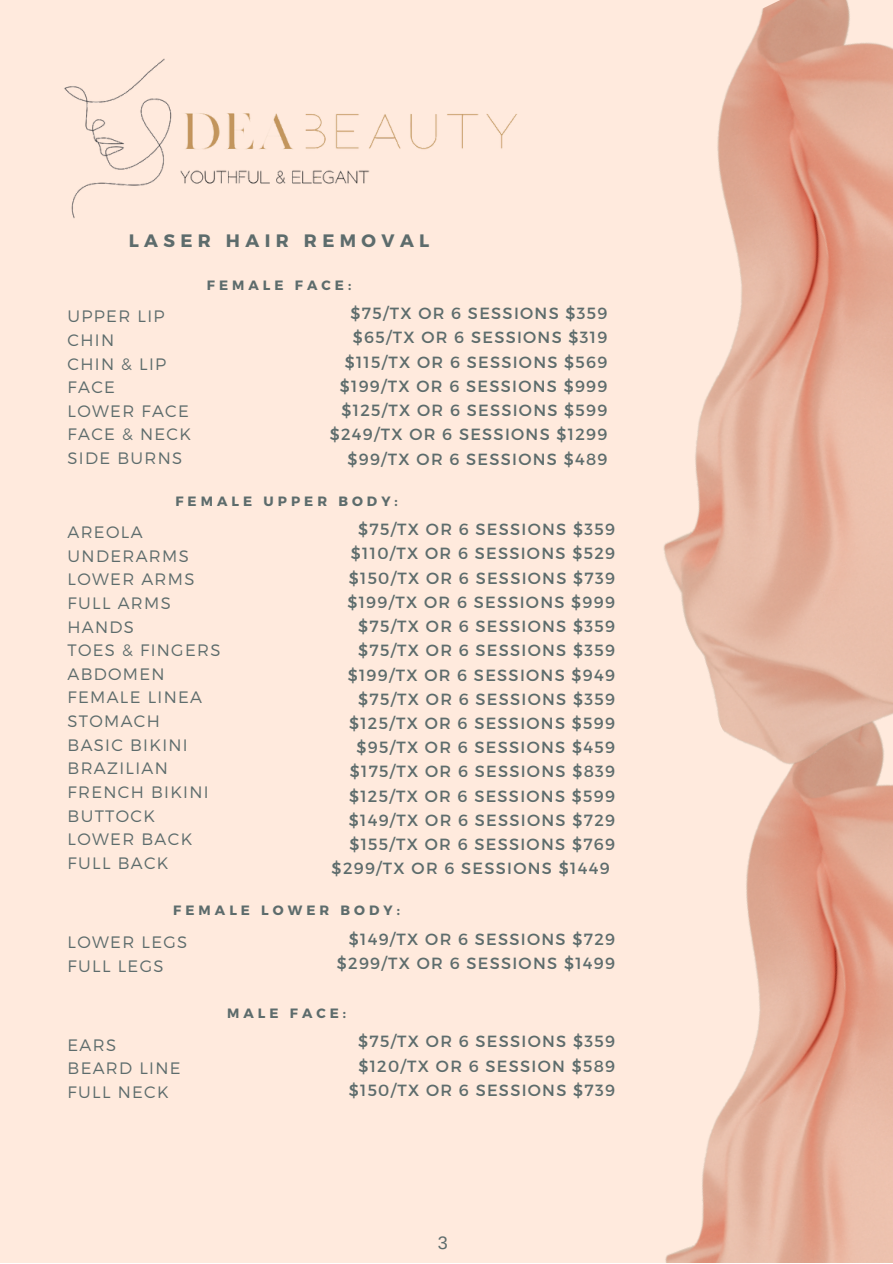
<style>
.page{position:relative;width:893px;height:1264px;background:#fff}
.page>*{position:absolute;margin:0;border:0;box-sizing:border-box;transform-origin:0 0}
.t1{font:700 18px "Montserrat";letter-spacing:.3em;color:#5d6c6c}
.t2{font:18px "Arimo";color:#5d6c6c}
.t3{font:300 16.5px/23.5px "Montserrat";letter-spacing:.08em;color:#5d6c6c}
.t4{font:16.2px/24.3px "Montserrat";letter-spacing:.08em;color:#5d6c6c;text-align:right}
.t5{font:700 13.5px "Montserrat";letter-spacing:.3em;color:#5d6c6c}
</style>
<div class="page">
<div style="left:0;top:0;width:892px;height:1262px;background:#ffeadd"></div>
<img style="left:665px;top:990px;width:227px;height:272px">
<img style="left:64px;top:58px;width:373px;height:160px">
<img style="left:447px;top:0;width:445px;height:990px">
<p class="t1" style="left:129px;top:228px;width:302px">LASER HAIR REMOVAL</p>
<p class="t3" style="left:68px;top:304px;width:125px">UPPER LIP<br>CHIN<br>CHIN &amp; LIP<br>FACE<br>LOWER FACE<br>FACE &amp; NECK<br>SIDE BURNS</p>
<p class="t5" style="left:207px;top:276px;width:146px">FEMALE FACE:</p>
<p class="t4" style="left:329px;top:300px;width:279px">$75/TX OR 6 SESSIONS $359 $65/TX OR 6 SESSIONS $319 $115/TX OR 6 SESSIONS $569 $199/TX OR 6 SESSIONS $999 $125/TX OR 6 SESSIONS $599 $249/TX OR 6 SESSIONS $1299 $99/TX OR 6 SESSIONS $489</p>
<p class="t5" style="left:175px;top:492px;width:224px">FEMALE UPPER BODY:</p>
<p class="t3" style="left:68px;top:519px;width:154px">AREOLA<br>UNDERARMS<br>LOWER ARMS<br>FULL ARMS<br>HANDS<br>TOES &amp; FINGERS<br>ABDOMEN<br>FEMALE LINEA<br>STOMACH<br>BASIC BIKINI<br>BRAZILIAN<br>FRENCH BIKINI<br>BUTTOCK<br>LOWER BACK<br>FULL BACK</p>
<p class="t4" style="left:358px;top:516px;width:258px">$75/TX OR 6 SESSIONS $359</p>
<p class="t4" style="left:351px;top:540px;width:266px">$110/TX OR 6 SESSIONS $529</p>
<p class="t4" style="left:349px;top:565px;width:268px">$150/TX OR 6 SESSIONS $739</p>
<p class="t4" style="left:347px;top:589px;width:269px">$199/TX OR 6 SESSIONS $999</p>
<p class="t4" style="left:358px;top:613px;width:258px">$75/TX OR 6 SESSIONS $359</p>
<p class="t4" style="left:358px;top:637px;width:258px">$75/TX OR 6 SESSIONS $359</p>
<p class="t4" style="left:347px;top:661px;width:269px">$199/TX OR 6 SESSIONS $949</p>
<p class="t4" style="left:358px;top:686px;width:258px">$75/TX OR 6 SESSIONS $359</p>
<p class="t4" style="left:349px;top:710px;width:267px">$125/TX OR 6 SESSIONS $599</p>
<p class="t4" style="left:356px;top:734px;width:260px">$95/TX OR 6 SESSIONS $459</p>
<p class="t4" style="left:350px;top:758px;width:267px">$175/TX OR 6 SESSIONS $839</p>
<p class="t4" style="left:349px;top:783px;width:267px">$125/TX OR 6 SESSIONS $599</p>
<p class="t4" style="left:349px;top:807px;width:268px">$149/TX OR 6 SESSIONS $729</p>
<p class="t4" style="left:349px;top:831px;width:267px">$155/TX OR 6 SESSIONS $769</p>
<p class="t4" style="left:331px;top:855px;width:279px">$299/TX OR 6 SESSIONS $1449</p>
<p class="t5" style="left:173px;top:901px;width:228px">FEMALE LOWER BODY:</p>
<p class="t3" style="left:68px;top:929px;width:121px">LOWER LEGS<br>FULL LEGS</p>
<p class="t3" style="left:68px;top:1032px;width:115px">EARS<br>BEARD LINE<br>FULL NECK</p>
<p class="t4" style="left:337px;top:926px;width:280px">$149/TX OR 6 SESSIONS $729 $299/TX OR 6 SESSIONS $1499</p>
<p class="t5" style="left:227px;top:1004px;width:121px">MALE FACE:</p>
<p class="t4" style="left:349px;top:1028px;width:268px;text-align:center">$75/TX OR 6 SESSIONS $359 $120/TX OR 6 SESSION $589 $150/TX OR 6 SESSIONS $739</p>
<p class="t2" style="left:438px;top:1232px;width:11px">3</p>
</div>
